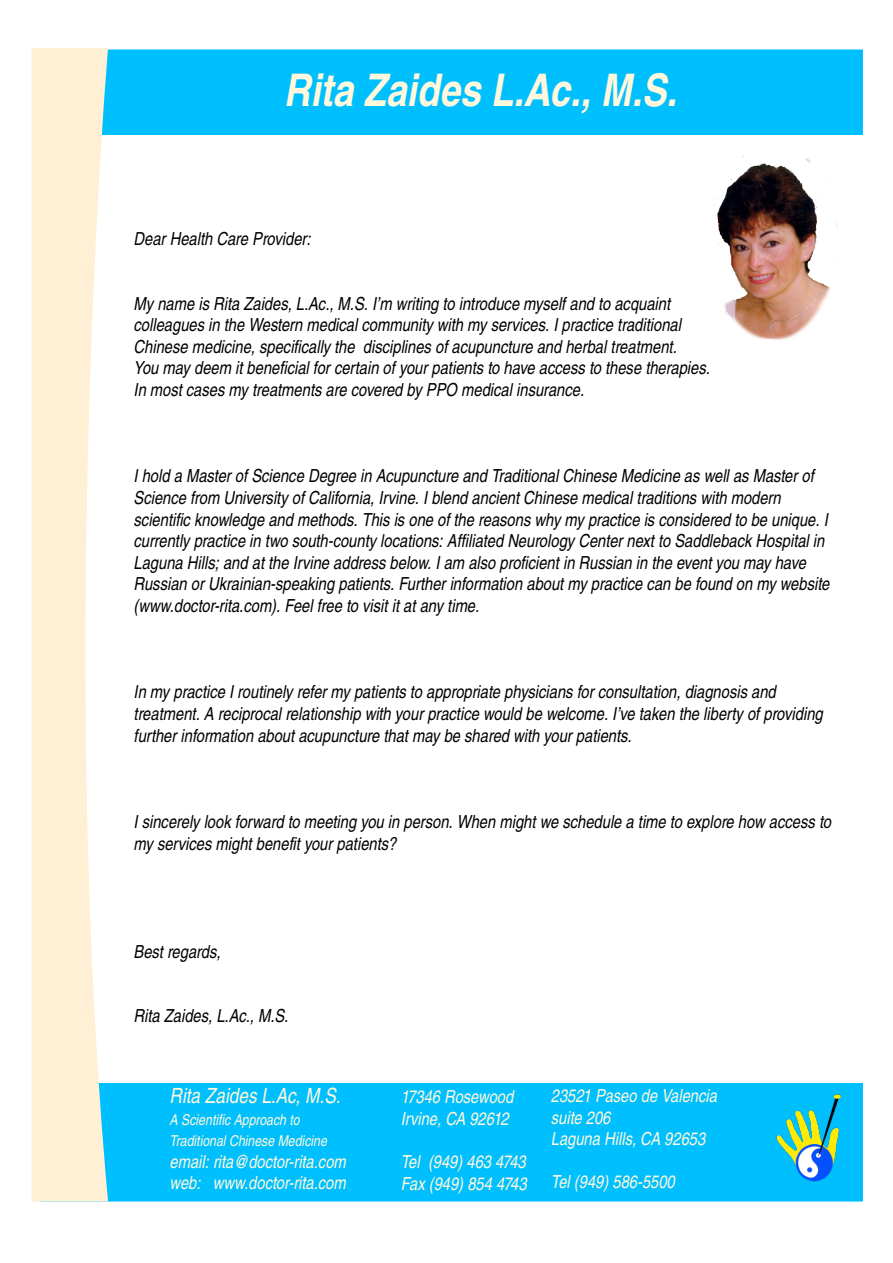
<style>
.page{position:relative;width:893px;height:1263px;background:#fff}
.page>*{position:absolute;margin:0;border:0;box-sizing:border-box;transform-origin:0 0}
.t1{font:italic 700 condensed 45px "Nimbus San L";color:#fff8dc}
.t2{font:italic condensed 21px "Nimbus San L";color:#fff8dc}
.t3{font:italic condensed 18px/21.6px "Nimbus San L";color:#000}
.t4{font:italic condensed 18px/21.6px "Nimbus San L";color:#fff8dc}
.t5{font:italic condensed 15px/21.6px "Nimbus San L";color:#fff8dc}
</style>
<div class="page">
<div style="left:40px;top:1083px;width:822px;height:119px;background:#00bfff"></div>
<div style="left:98px;top:50px;width:764px;height:85px;background:#00bfff"></div>
<svg style="left:32px;top:48px;width:76px;height:1154px;fill:#ffefd5"></svg>
<img style="left:776px;top:1094px;width:65px;height:88px">
<img style="left:717px;top:155px;width:121px;height:185px">
<h1 class="t1" style="left:284px;top:74px;width:394px">Rita Z aide s L.Ac., M.S.</h1>
<p class="t3" style="left:134px;top:229px;width:178px">De arH e alth Care Provide r:</p>
<p class="t3" style="left:134px;top:294px;width:578px">My nam e is Rita Z aide s , L.Ac., M.S. I’m w riting to introduce m ys e lfand to acq uaint<br>colle ague s in th e W e s te rn m e dicalcom m unity w ith m y s e rvice s . Ipractice traditional<br>Ch ine s e m e dicine , s pe cifically th e dis cipline s ofacupuncture and h e rbaltre atm e nt.<br>You m ay de e m itbe ne ficialforce rtain ofyourpatie nts to h ave acce s s to th e s e th e rapie s .<br>In m os tcas e s m y tre atm e nts are cove re d by PPO m e dicalins urance .</p>
<p class="t3" style="left:134px;top:467px;width:699px">Ih old a Mas te rofScie nce De gre e in Acupuncture and TraditionalCh ine s e Me dicine as w e llas Mas te rof Scie nce from Unive rs ity ofCalifornia, Irvine . Ible nd ancie ntCh ine s e m e dicaltraditions w ith m ode rn<br>s cie ntific k now le dge and m e th ods . Th is is one ofth e re as ons w h y m y practice is cons ide re d to be uniq ue . I curre ntly practice in tw o s outh -county locations : Affiliate d Ne urology Ce nte rne xtto Saddle back H os pitalin Laguna H ills ;and atth e Irvine addre s s be low . Iam als o proficie ntin Rus s ian in th e e ve ntyou m ay h ave<br>Rus s ian orUk rainian-s pe ak ing patie nts . Furth e rinform ation aboutm y practice can be found on m y w e bs ite (w w w .doctor-rita.com ). Fe e lfre e to vis ititatany tim e .</p>
<p class="t3" style="left:134px;top:683px;width:690px">In m y practice Iroutine ly re fe rm y patie nts to appropriate ph ys icians forcons ultation, diagnos is and<br>tre atm e nt. A re ciprocalre lations h ip w ith yourpractice w ould be w e lcom e . I’ve tak e n th e libe rty ofproviding furth e rinform ation aboutacupuncture th atm ay be s h are d w ith yourpatie nts .</p>
<p class="t3" style="left:134px;top:813px;width:699px">Is ince re ly look forw ard to m e e ting you in pe rs on. W h e n m igh tw e s ch e dule a tim e to e xplore h ow acce s s to m y s e rvice s m igh tbe ne fityourpatie nts ?</p>
<p class="t3" style="left:134px;top:942px;width:89px">Be s tre gards ,</p>
<p class="t3" style="left:134px;top:1007px;width:156px">Rita Z aide s , L.Ac., M.S.</p>
<p class="t2" style="left:170px;top:1088px;width:172px">Rita Z aide s L.Ac, M.S.</p>
<p class="t5" style="left:170px;top:1110px;width:155px">A Scie ntific Approach to<br>TraditionalCh ine s e Me dicine</p>
<p class="t4" style="left:170px;top:1152px;width:174px">e m ail: rita@ doctor-rita.com w e b: w w w .doctor-rita.com</p>
<p class="t4" style="left:400px;top:1088px;width:114px">17346 Ros e w ood<br>Irvine , CA 9 2612</p>
<p class="t4" style="left:400px;top:1153px;width:127px">Te l(9 49 ) 463 4743<br>Fax (9 49 ) 854 4743</p>
<p class="t4" style="left:550px;top:1087px;width:168px">23521 Pas e o de Vale ncia s uite 206<br>Laguna H ills , CA 9 2653</p>
<p class="t4" style="left:550px;top:1173px;width:125px">Te l(9 49 ) 586-5500</p>
</div>
